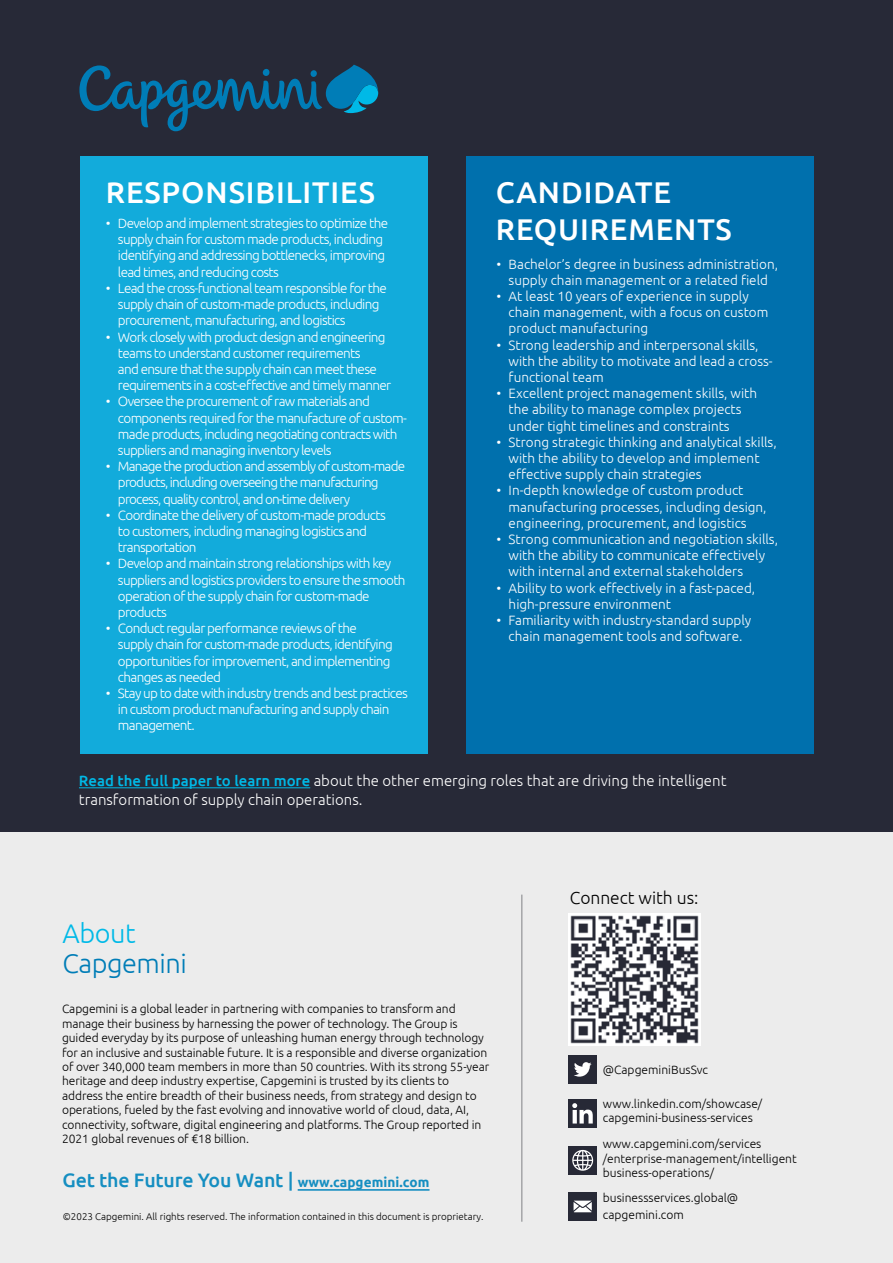
<style>
.page{position:relative;width:893px;height:1263px;background:#272937}
.page>*{position:absolute;margin:0;border:0;box-sizing:border-box;transform-origin:0 0}
.t1{font:500 30px/36.6px "Ubuntu";letter-spacing:.03em;color:#fff}
.t2{font:300 27px "Ubuntu";letter-spacing:-.02em;color:#007db7}
.t3{font:300 27px "Ubuntu";letter-spacing:-.015em;color:#00b9e7}
.t4{font:500 19.5px "Ubuntu";letter-spacing:-.01em;color:#158ec1}
.t5{font:300 17.4px "Ubuntu";color:#000}
.t6{font:300 15px/19.5px "Ubuntu";color:#fff}
.t7{font:300 13.5px/16.2px "Ubuntu";letter-spacing:-.05em;color:#fff}
.t8{font:300 13.5px/16.2px "Ubuntu";color:#fff}
.t9{font:300 12px/14.4px "Ubuntu";letter-spacing:-.01em;color:#000}
.t10{font:300 9.75px "Ubuntu";color:#000}
.s1{font-weight:500;color:#00b9e7}
.s2{font-weight:700;font-size:13.5px}
</style>
<div class="page">
<div style="left:80px;top:156px;width:348px;height:597px;background:#12abdb"></div>
<div style="left:466px;top:156px;width:347px;height:597px;background:#0070ad"></div>
<svg style="left:79px;top:65px;width:299px;height:66px"></svg>
<div style="left:0;top:833px;width:893px;height:430px;background:#ececec"></div>
<div style="left:568px;top:1099px;width:29px;height:29px;background:#272936"></div>
<hr style="left:521px;top:895px;width:1px;height:327px;background:#808285">
<img style="left:568px;top:913px;width:132px;height:132px">
<hr style="left:79px;top:787px;width:231px;height:1px;background:#00b9e7">
<svg style="left:568px;top:1055px;width:29px;height:29px"></svg>
<svg style="left:572px;top:1103px;width:21px;height:21px"></svg>
<svg style="left:568px;top:1146px;width:29px;height:29px"></svg>
<svg style="left:568px;top:1192px;width:29px;height:29px"></svg>
<svg style="left:297px;top:1189px;width:133px;height:2px"></svg>
<h1 class="t1" style="left:106px;top:173px;width:270px">RESPONSIBILITIES</h1>
<h1 class="t1" style="left:496px;top:173px;width:237px">CANDIDATE<br>REQUIREMENTS</h1>
<p class="t7" style="left:118px;top:215px;width:272px;text-indent:-12px">• Develop and implement strategies to optimize the supply chain for custom made products, including identifying and addressing bottlenecks, improving lead times, and reducing costs</p>
<p class="t7" style="left:118px;top:280px;width:270px;text-indent:-12px">• Lead the cross-functional team responsible for the supply chain of custom-made products, including procurement, manufacturing, and logistics</p>
<p class="t7" style="left:118px;top:328px;width:275px;text-indent:-12px">• Work closely with product design and engineering teams to understand customer requirements<br>and ensure that the supply chain can meet these requirements in a cost-effective and timely manner</p>
<p class="t7" style="left:118px;top:393px;width:290px;text-indent:-12px">• Oversee the procurement of raw materials and components required for the manufacture of custom&shy;made products, including negotiating contracts with suppliers and managing inventory levels</p>
<p class="t7" style="left:118px;top:458px;width:289px;text-indent:-12px">• Manage the production and assembly of custom-made products, including overseeing the manufacturing process, quality control, and on-time delivery</p>
<p class="t7" style="left:118px;top:506px;width:269px;text-indent:-12px">• Coordinate the delivery of custom-made products to customers, including managing logistics and transportation</p>
<p class="t7" style="left:118px;top:555px;width:289px;text-indent:-12px">• Develop and maintain strong relationships with key suppliers and logistics providers to ensure the smooth operation of the supply chain for custom-made products</p>
<p class="t7" style="left:118px;top:620px;width:276px;text-indent:-12px">• Conduct regular performance reviews of the supply chain for custom-made products, identifying opportunities for improvement, and implementing changes as needed</p>
<p class="t7" style="left:118px;top:685px;width:291px;text-indent:-12px">• Stay up to date with industry trends and best practices in custom product manufacturing and supply chain management.</p>
<p class="t8" style="left:497px;top:255px;width:283px;text-align:center">• Bachelor’s degree in business administration, supply chain management or a related field</p>
<p class="t8" style="left:509px;top:288px;width:261px;text-indent:-12px">• At least 10 years of experience in supply chain management, with a focus on custom product manufacturing</p>
<p class="t8" style="left:509px;top:336px;width:266px;text-indent:-12px">• Strong leadership and interpersonal skills, with the ability to motivate and lead a cross&shy;functional team</p>
<p class="t8" style="left:509px;top:385px;width:250px;text-indent:-12px">• Excellent project management skills, with the ability to manage complex projects under tight timelines and constraints</p>
<p class="t8" style="left:509px;top:433px;width:269px;text-indent:-12px">• Strong strategic thinking and analytical skills, with the ability to develop and implement effective supply chain strategies</p>
<p class="t8" style="left:509px;top:482px;width:259px;text-indent:-12px">• In-depth knowledge of custom product manufacturing processes, including design, engineering, procurement, and logistics</p>
<p class="t8" style="left:509px;top:531px;width:271px;text-indent:-12px">• Strong communication and negotiation skills, with the ability to communicate effectively with internal and external stakeholders</p>
<p class="t8" style="left:509px;top:579px;width:248px;text-indent:-12px">• Ability to work effectively in a fast-paced, high-pressure environment</p>
<p class="t8" style="left:497px;top:612px;width:256px;text-align:center">• Familiarity with industry-standard supply chain management tools and software.</p>
<p class="t6" style="left:79px;top:770px;width:649px"><span class="s1">Read the full paper to learn more</span> about the other emerging roles that are driving the intelligent transformation of supply chain operations.</p>
<h2 class="t3" style="left:63px;top:917px;width:74px">About</h2>
<h2 class="t2" style="left:63px;top:947px;width:126px">Capgemini</h2>
<p class="t9" style="left:62px;top:1001px;width:429px">Capgemini is a global leader in partnering with companies to transform and manage their business by harnessing the power of technology. The Group is guided everyday by its purpose of unleashing human energy through technology for an inclusive and sustainable future. It is a responsible and diverse organization of over 340,000 team members in more than 50 countries. With its strong 55-year heritage and deep industry expertise, Capgemini is trusted by its clients to address the entire breadth of their business needs, from strategy and design to operations, fueled by the fast evolving and innovative world of cloud, data, AI, connectivity, software, digital engineering and platforms. The Group reported in 2021 global revenues of €18 billion.</p>
<h3 class="t4" style="left:63px;top:1168px;width:368px">Get the Future You Want | <span class="s2">www.capgemini.com</span></h3>
<p class="t10" style="left:63px;top:1210px;width:422px">©2023 Capgemini. All rights reserved. The information contained in this document is proprietary.</p>
<p class="t5" style="left:570px;top:887px;width:130px">Connect with us:</p>
<p class="t9" style="left:603px;top:1062px;width:107px">@CapgeminiBusSvc</p>
<p class="t9" style="left:603px;top:1097px;width:161px;line-height:13.5px">www.linkedin.com/showcase/ capgemini-business-services</p>
<p class="t9" style="left:603px;top:1136px;width:195px">www.capgemini.com/services /enterprise-management/intelligent business-operations/</p>
<p class="t9" style="left:603px;top:1190px;width:137px;line-height:16.2px">businessservices.global@ capgemini.com</p>
</div>
